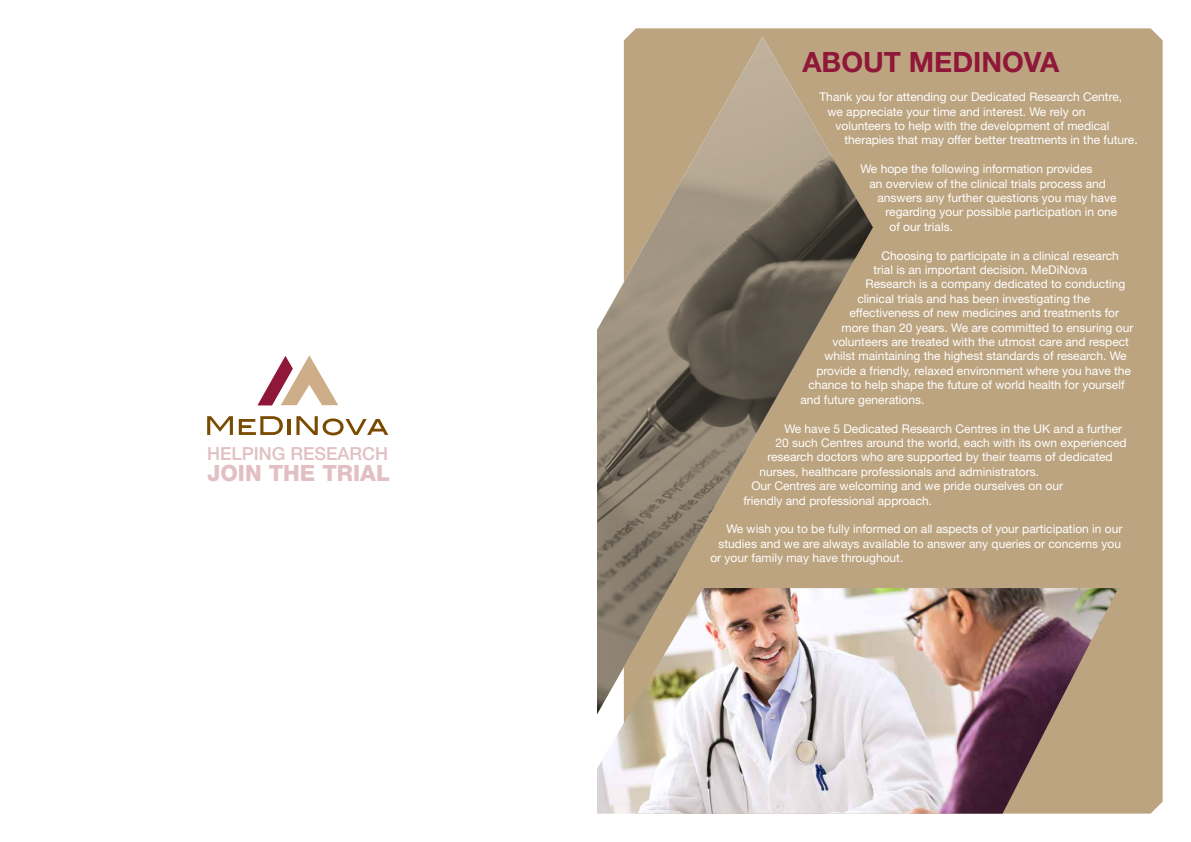
<style>
.page{position:relative;width:1191px;height:842px;background:#fff}
.page>*{position:absolute;margin:0;border:0;box-sizing:border-box;transform-origin:0 0}
.t1{font:700 28px "Helvetica Neue";color:#8f1739}
.t2{font:800 22.5px "Helvetica Neue";color:#e2bfc3}
.t3{font:500 18px "Helvetica Neue";color:#e2bfc3}
.t4{font:12px/14.4px "Helvetica Neue";color:#fff}
</style>
<div class="page">
<div style="left:627px;top:28px;width:535px;height:786px;background:#bca480"></div>
<img style="left:597px;top:588px;width:521px;height:226px">
<svg style="left:597px;top:37px;width:276px;height:735px;background:#ab9c89"></svg>
<svg style="left:257px;top:355px;width:81px;height:50px"></svg>
<svg style="left:207px;top:416px;width:26px;height:19px"></svg>
<svg style="left:239px;top:416px;width:44px;height:19px"></svg>
<hr style="left:287px;top:419px;width:4px;height:16px;background:#7a4a00">
<svg style="left:296px;top:416px;width:92px;height:19px"></svg>
<h3 class="t3" style="left:207px;top:443px;width:183px">HELPING RESEARCH</h3>
<h2 class="t2" style="left:207px;top:460px;width:184px">JOIN THE TRIAL</h2>
<h1 class="t1" style="left:802px;top:45px;width:258px">ABOUT MEDINOVA</h1>
<p class="t4" style="left:827px;top:90px;width:296px;text-indent:-8px">Thank you for attending our Dedicated Research Centre, we appreciate your time and interest. We rely on</p>
<p class="t4" style="left:844px;top:118px;width:295px;text-indent:-9px">volunteers to help with the development of medical therapies that may offer better treatments in the future.</p>
<p class="t4" style="left:860px;top:162px;width:234px">We hope the following information provides</p>
<p class="t4" style="left:869px;top:176px;width:238px">an overview of the clinical trials process and</p>
<p class="t4" style="left:877px;top:190px;width:240px">answers any further questions you may have</p>
<p class="t4" style="left:885px;top:205px;width:233px">regarding your possible participation in one</p>
<p class="t4" style="left:889px;top:219px;width:65px">of our trials.</p>
<p class="t4" style="left:881px;top:248px;width:239px">Choosing to participate in a clinical research</p>
<p class="t4" style="left:873px;top:262px;width:215px">trial is an important decision. MeDiNova</p>
<p class="t4" style="left:865px;top:277px;width:261px">Research is a company dedicated to conducting</p>
<p class="t4" style="left:857px;top:291px;width:234px">clinical trials and has been investigating the</p>
<p class="t4" style="left:849px;top:306px;width:271px">effectiveness of new medicines and treatments for</p>
<p class="t4" style="left:841px;top:320px;width:293px">more than 20 years. We are committed to ensuring our</p>
<p class="t4" style="left:832px;top:334px;width:298px">volunteers are treated with the utmost care and respect</p>
<p class="t4" style="left:824px;top:349px;width:304px">whilst maintaining the highest standards of research. We</p>
<p class="t4" style="left:816px;top:363px;width:316px">provide a friendly, relaxed environment where you have the</p>
<p class="t4" style="left:808px;top:378px;width:318px">chance to help shape the future of world health for yourself</p>
<p class="t4" style="left:800px;top:392px;width:126px">and future generations.</p>
<p class="t4" style="left:784px;top:421px;width:339px">We have 5 Dedicated Research Centres in the UK and a further</p>
<p class="t4" style="left:775px;top:435px;width:353px">20 such Centres around the world, each with its own experienced</p>
<p class="t4" style="left:767px;top:450px;width:347px">research doctors who are supported by their teams of dedicated</p>
<p class="t4" style="left:759px;top:464px;width:281px">nurses, healthcare professionals and administrators.</p>
<p class="t4" style="left:751px;top:478px;width:313px">Our Centres are welcoming and we pride ourselves on our</p>
<p class="t4" style="left:743px;top:493px;width:190px">friendly and professional approach.</p>
<p class="t4" style="left:726px;top:522px;width:398px">We wish you to be fully informed on all aspects of your participation in our</p>
<p class="t4" style="left:718px;top:536px;width:404px">studies and we are always available to answer any queries or concerns you</p>
<p class="t4" style="left:710px;top:550px;width:194px">or your family may have throughout.</p>
</div>
